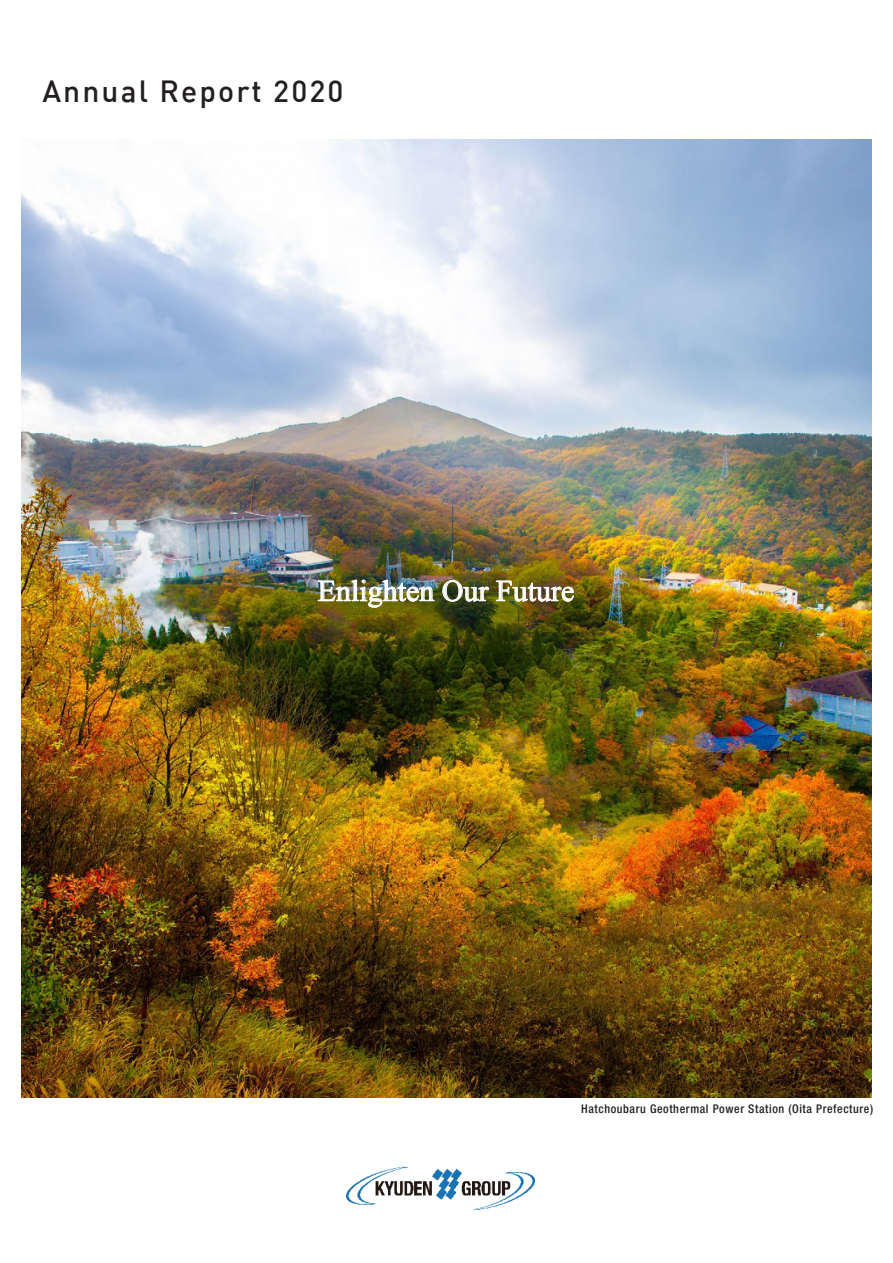
<style>
.page{position:relative;width:893px;height:1263px;background:#fff}
.page>*{position:absolute;margin:0;border:0;box-sizing:border-box;transform-origin:0 0}
.t1{font:30px "Times New Roman";color:#fff}
.t2{font:500 30px "DIN";letter-spacing:.07em;color:#231f20}
.t3{font:500 condensed 12px "Helvetica Neue LT Std";letter-spacing:.05em;color:#231f20}
</style>
<div class="page">
<img style="left:21px;top:140px;width:851px;height:957px">
<img style="left:318px;top:580px;width:116px;height:28px">
<svg style="left:443px;top:580px;width:46px;height:21px"></svg>
<img style="left:496px;top:581px;width:78px;height:20px">
<img style="left:346px;top:1166px;width:189px;height:44px">
<h1 class="t2" style="left:42px;top:72px;width:303px">Annual Report 2020</h1>
<h1 class="t1" style="left:318px;top:571px;width:258px">Enlighten Our Future</h1>
<p class="t3" style="left:581px;top:1102px;width:294px">Hatchoubaru Geothermal Power Station (Oita Prefecture)</p>
</div>
